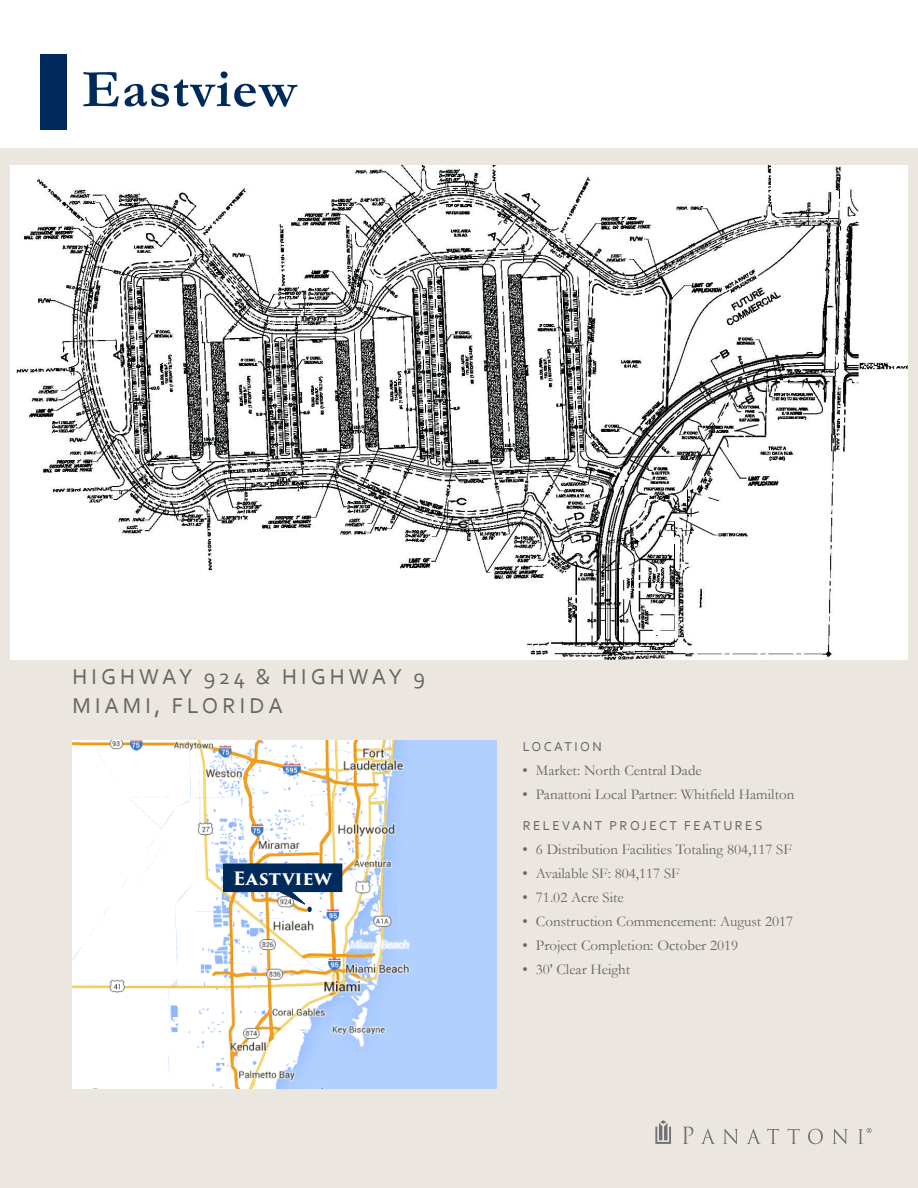
<style>
.page{position:relative;width:918px;height:1188px;background:#fff}
.page>*{position:absolute;margin:0;border:0;box-sizing:border-box;transform-origin:0 0}
.t1{font:700 54px "Garamond";letter-spacing:.02em;color:#00295c}
.t2{font:22.5px/28.5px "Corbel";letter-spacing:.18em;color:#66665c}
.t3{font:700 18px "Trajan Pro 3";letter-spacing:.01em;color:#fff}
.t4{font:15px "Garamond";color:#66665c}
.t5{font:13.5px "Corbel";letter-spacing:.18em;color:#66665c}
</style>
<div class="page">
<div style="left:0;top:148px;width:918px;height:1040px;background:#ebe6df"></div>
<div style="left:40px;top:54px;width:28px;height:76px;background:#00295c"></div>
<img style="left:72px;top:741px;width:425px;height:348px">
<svg style="left:277px;top:892px;width:35px;height:20px"></svg>
<div style="left:224px;top:864px;width:118px;height:27px;background:#00295c"></div>
<div style="left:223px;top:863px;width:119px;height:29px;border:2px solid #00295c"></div>
<img style="left:10px;top:165px;width:898px;height:495px">
<svg style="left:683px;top:1127px;width:10px;height:17px"></svg>
<svg style="left:701px;top:1129px;width:14px;height:15px"></svg>
<svg style="left:723px;top:1129px;width:15px;height:15px"></svg>
<svg style="left:746px;top:1129px;width:15px;height:15px"></svg>
<svg style="left:767px;top:1129px;width:12px;height:15px"></svg>
<svg style="left:787px;top:1129px;width:12px;height:15px"></svg>
<svg style="left:808px;top:1129px;width:15px;height:15px"></svg>
<svg style="left:832px;top:1129px;width:16px;height:15px"></svg>
<svg style="left:655px;top:1120px;width:16px;height:24px"></svg>
<svg style="left:858px;top:1128px;width:13px;height:16px"></svg>
<p class="t1" style="left:83px;top:53px;width:216px">Eastview</p>
<p class="t2" style="left:73px;top:662px;width:354px">HIGHWAY 924 &amp; HIGHWAY 9<br>MIAMI, FLORIDA</p>
<p class="t3" style="left:233px;top:865px;width:100px">Eastview</p>
<p class="t5" style="left:523px;top:738px;width:81px">LOCATION</p>
<p class="t4" style="left:522px;top:760px;width:181px">• Market: North Central Dade</p>
<p class="t4" style="left:522px;top:784px;width:273px">• Panattoni Local Partner: Whitfield Hamilton</p>
<p class="t5" style="left:523px;top:818px;width:241px">RELEVANT PROJECT FEATURES</p>
<p class="t4" style="left:522px;top:840px;width:271px">• 6 Distribution Facilities Totaling 804,117 SF</p>
<p class="t4" style="left:522px;top:864px;width:159px">• Available SF: 804,117 SF</p>
<p class="t4" style="left:522px;top:888px;width:103px">• 71.02 Acre Site</p>
<p class="t4" style="left:522px;top:912px;width:272px">• Construction Commencement: August 2017</p>
<p class="t4" style="left:522px;top:936px;width:217px">• Project Completion: October 2019</p>
<p class="t4" style="left:522px;top:960px;width:109px">• 30' Clear Height</p>
</div>
